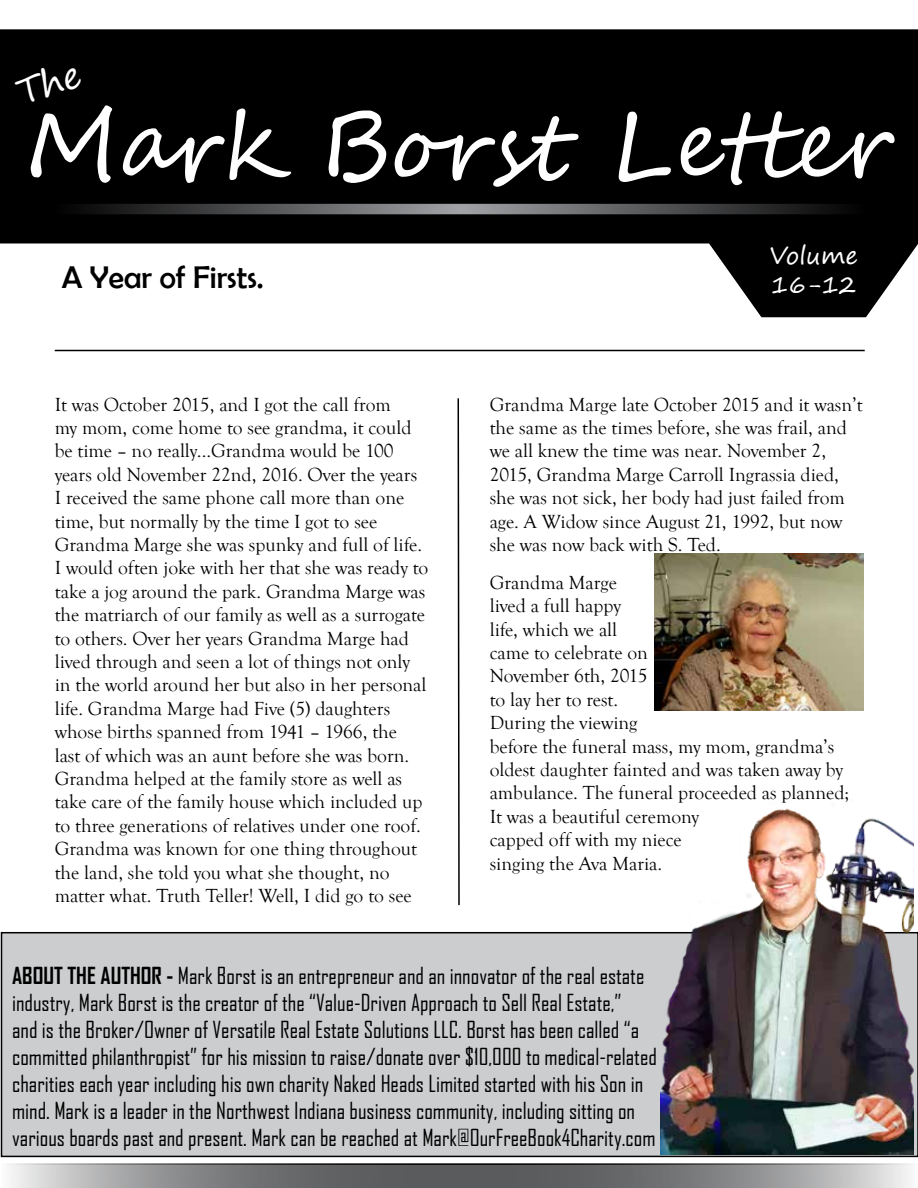
<style>
.page{position:relative;width:918px;height:1188px;background:#fff}
.page>*{position:absolute;margin:0;border:0;box-sizing:border-box;transform-origin:0 0}
.t1{font:93px "Segoe Script";color:#fff}
.t2{font:31.5px "Berlin Sans FB";color:#000}
.t3{font:24px "Segoe Print";color:#fff}
.t4{font:22.5px/27px "Agency FB";color:#000}
.t5{font:19.5px/23.4px "Goudy Old Style T";color:#000}
.s1{font-weight:700}
</style>
<div class="page">
<svg style="left:708px;top:243px;width:210px;height:75px"></svg>
<div style="left:1px;top:30px;width:916px;height:213px;background:#000"></div>
<div style="left:0;top:29px;width:918px;height:214px;border:2px solid #000"></div>
<svg style="left:79px;top:204px;width:762px;height:10px;background:#555658"></svg>
<hr style="left:55px;top:350px;width:810px;height:1px;background:#000">
<svg style="left:7px;top:1163px;width:906px;height:25px;background:#858687"></svg>
<div style="left:2px;top:933px;width:916px;height:223px;background:#cbcdce"></div>
<div style="left:1px;top:932px;width:917px;height:225px;border:2px solid #000"></div>
<img style="left:661px;top:808px;width:253px;height:347px">
<svg style="left:457px;top:398px;width:3px;height:508px"></svg>
<img style="left:655px;top:554px;width:209px;height:156px">
<h1 class="t1" style="left:26px;top:70px;width:867px">Mark Borst Letter</h1>
<p class="t3" style="left:769px;top:234px;width:90px">Volume</p>
<h2 class="t2" style="left:62px;top:260px;width:203px">A Year of Firsts.</h2>
<p class="t3" style="left:771px;top:263px;width:87px">16-12</p>
<p class="t5" style="left:55px;top:393px;width:375px">It was October 2015, and I got the call from<br>my mom, come home to see grandma, it could be time – no really...Grandma would be 100 years old November 22nd, 2016. Over the years I received the same phone call more than one time, but normally by the time I got to see Grandma Marge she was spunky and full of life.<br>I would often joke with her that she was ready to take a jog around the park. Grandma Marge was the matriarch of our family as well as a surrogate to others. Over her years Grandma Marge had lived through and seen a lot of things not only in the world around her but also in her personal life. Grandma Marge had Five (5) daughters whose births spanned from 1941 – 1966, the<br>last of which was an aunt before she was born.<br>Grandma helped at the family store as well as take care of the family house which included up to three generations of relatives under one roof.<br>Grandma was known for one thing throughout the land, she told you what she thought, no matter what. Truth Teller! Well, I did go to see</p>
<p class="t5" style="left:490px;top:393px;width:375px">Grandma Marge late October 2015 and it wasn’t the same as the times before, she was frail, and we all knew the time was near. November 2, 2015, Grandma Marge Carroll Ingrassia died, she was not sick, her body had just failed from age. A Widow since August 21, 1992, but now she was now back with S. Ted.</p>
<p class="t5" style="left:490px;top:571px;width:361px">Grandma Marge<br>lived a full happy<br>life, which we all<br>came to celebrate on<br>November 6th, 2015<br>to lay her to rest.<br>During the viewing<br>before the funeral mass, my mom, grandma’s oldest daughter fainted and was taken away by ambulance. The funeral proceeded as planned;<br>It was a beautiful ceremony<br>capped off with my niece<br>singing the Ava Maria.</p>
<p class="t4" style="left:12px;top:961px;width:646px"><span class="s1">ABOUT THE AUTHOR -</span> Mark Borst is an entrepreneur and an innovator of the real estate industry, Mark Borst is the creator of the “Value-Driven Approach to Sell Real Estate,”<br>and is the Broker/Owner of Versatile Real Estate Solutions LLC. Borst has been called “a committed philanthropist” for his mission to raise/donate over $10,000 to medical-related charities each year including his own charity Naked Heads Limited started with his Son in mind. Mark is a leader in the Northwest Indiana business community, including sitting on various boards past and present. Mark can be reached at Mark@OurFreeBook4Charity.com</p>
</div>
